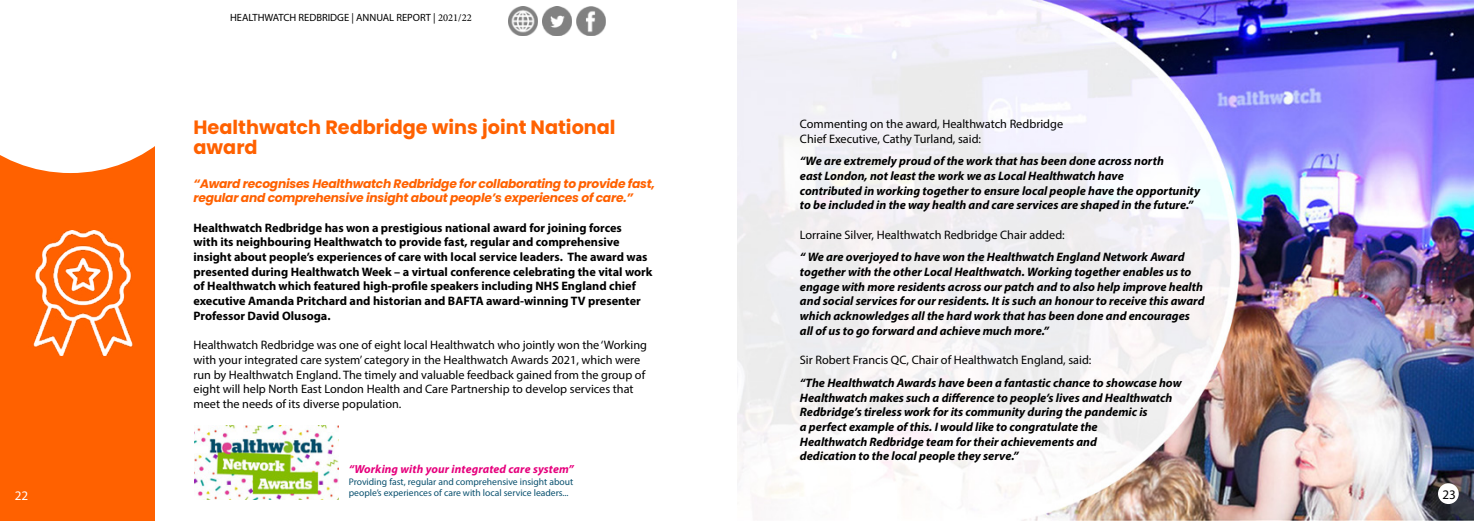
<style>
.page{position:relative;width:1474px;height:521px;background:#fff}
.page>*{position:absolute;margin:0;border:0;box-sizing:border-box;transform-origin:0 0}
.t1{font:700 19.25px/19.2px "Poppins";color:#ff6100}
.t2{font:13.12px "Myriad Pro";color:#fff}
.t3{font:13.12px "Myriad Pro";color:#000}
.t4{font:italic 700 12.25px/14.7px "Myriad Pro";color:#000}
.t5{font:12.25px/14.7px "Myriad Pro";color:#000}
.t6{font:700 12.25px/14.7px "Myriad Pro";color:#000}
.t7{font:italic 700 12.25px/14.7px "Poppins";letter-spacing:-.02em;color:#ff6100}
.t8{font:italic 700 11.72px "Myriad Pro";letter-spacing:.01em;color:#e6007d}
.t9{font:10.5px "Myriad Pro";color:#000}
.t10{font:9.62px/11.5px "Myriad Pro";color:#0a516f}
.s1{font-family:"Minion Pro"}
</style>
<div class="page">
<img style="left:508px;top:6px;width:29px;height:29px">
<img style="left:543px;top:6px;width:29px;height:29px">
<img style="left:576px;top:6px;width:29px;height:29px">
<div style="left:0;top:110px;width:154px;height:411px;background:#ff6100"></div>
<img style="left:737px;top:0;width:736px;height:521px">
<img style="left:33px;top:231px;width:100px;height:124px">
<svg style="left:0;top:110px;width:155px;height:63px;background:#ffece1"></svg>
<img style="left:194px;top:425px;width:145px;height:74px">
<div style="left:1437px;top:483px;width:21px;height:21px;background:#fff;border-radius:50%"></div>
<p class="t9" style="left:230px;top:11px;width:243px">HEALTHWATCH REDBRIDGE | ANNUAL REPORT | <span class="s1">2021/22</span></p>
<h1 class="t1" style="left:193px;top:118px;width:423px">Healthwatch Redbridge wins joint National award</h1>
<p class="t7" style="left:193px;top:176px;width:463px">“Award recognises Healthwatch Redbridge for collaborating to provide fast, regular and comprehensive insight about people’s experiences of care.”</p>
<p class="t6" style="left:193px;top:220px;width:460px">Healthwatch Redbridge has won a prestigious national award for joining forces<br>with its neighbouring Healthwatch to provide fast, regular and comprehensive insight about people’s experiences of care with local service leaders. The award was presented during Healthwatch Week – a virtual conference celebrating the vital work of Healthwatch which featured high-profile speakers including NHS England chief executive Amanda Pritchard and historian and BAFTA award-winning TV presenter Professor David Olusoga.</p>
<p class="t5" style="left:193px;top:338px;width:455px">Healthwatch Redbridge was one of eight local Healthwatch who jointly won the ‘Working with your integrated care system’ category in the Healthwatch Awards 2021, which were run by Healthwatch England. The timely and valuable feedback gained from the group of eight will help North East London Health and Care Partnership to develop services that meet the needs of its diverse population.</p>
<p class="t5" style="left:800px;top:116px;width:265px">Commenting on the award, Healthwatch Redbridge<br>Chief Executive, Cathy Turland, said:</p>
<p class="t4" style="left:800px;top:153px;width:402px">“We are extremely proud of the work that has been done across north<br>east London, not least the work we as Local Healthwatch have<br>contributed in working together to ensure local people have the opportunity to be included in the way health and care services are shaped in the future.”</p>
<p class="t5" style="left:800px;top:227px;width:266px">Lorraine Silver, Healthwatch Redbridge Chair added:</p>
<p class="t4" style="left:800px;top:249px;width:406px">“ We are overjoyed to have won the Healthwatch England Network Award together with the other Local Healthwatch. Working together enables us to engage with more residents across our patch and to also help improve health and social services for our residents. It is such an honour to receive this award which acknowledges all the hard work that has been done and encourages all of us to go forward and achieve much more.”</p>
<p class="t5" style="left:800px;top:352px;width:293px">Sir Robert Francis QC, Chair of Healthwatch England, said:</p>
<p class="t4" style="left:800px;top:375px;width:383px">“The Healthwatch Awards have been a fantastic chance to showcase how Healthwatch makes such a difference to people’s lives and Healthwatch Redbridge’s tireless work for its community during the pandemic is<br>a perfect example of this. I would like to congratulate the<br>Healthwatch Redbridge team for their achievements and<br>dedication to the local people they serve.”</p>
<p class="t8" style="left:349px;top:462px;width:226px">“Working with your integrated care system”</p>
<p class="t10" style="left:349px;top:476px;width:226px">Providing fast, regular and comprehensive insight about people’s experiences of care with local service leaders...</p>
<p class="t2" style="left:15px;top:487px;width:15px">22</p>
<p class="t3" style="left:1442px;top:487px;width:15px">23</p>
</div>
